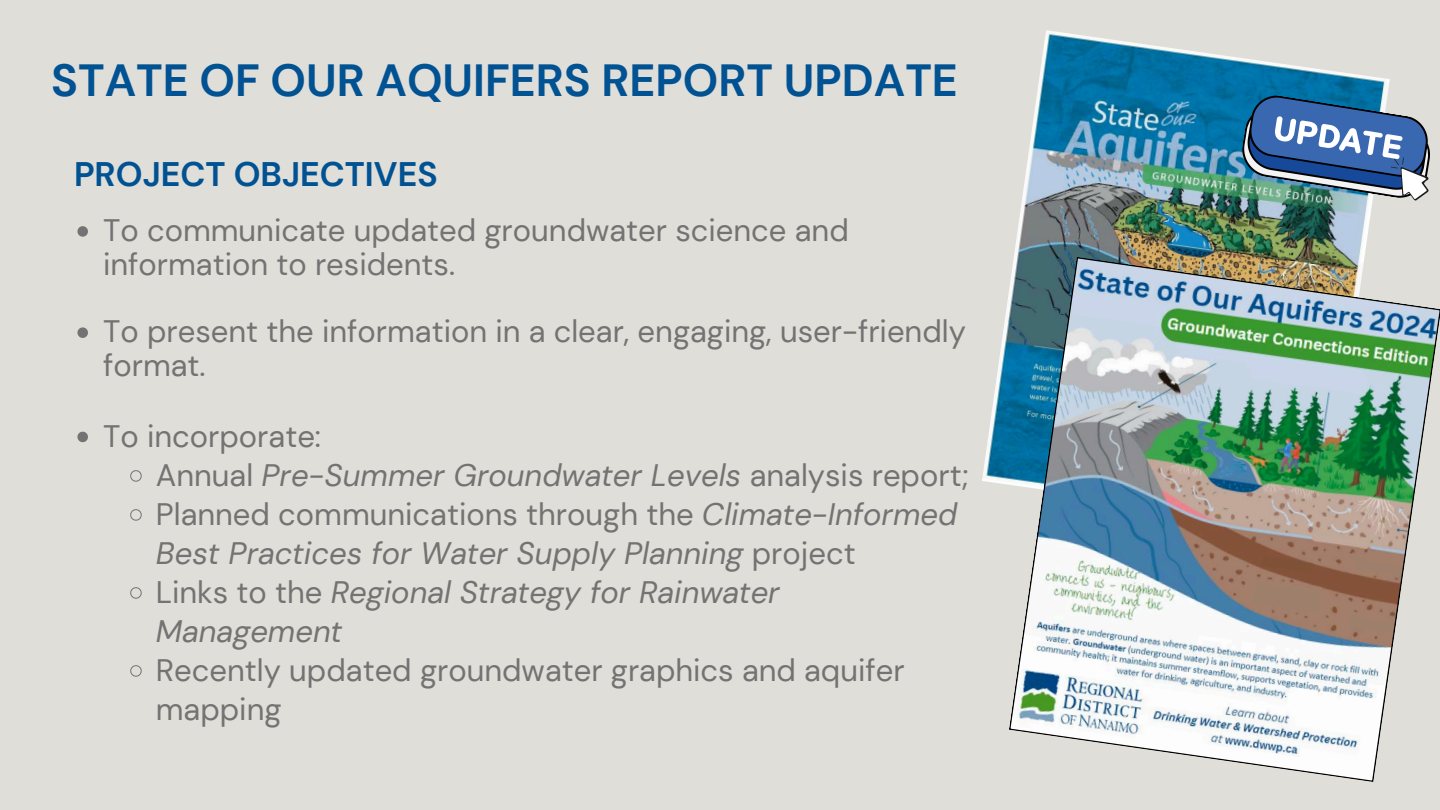
<style>
.page{position:relative;width:1440px;height:810px;background:#e0ded8}
.page>*{position:absolute;margin:0;border:0;box-sizing:border-box;transform-origin:0 0}
.t1{font:700 45px "DM Sans";color:#005293}
.t2{font:700 34px "DM Sans";color:#005293}
.t3{font:31px/33.8px "DM Sans";color:#737373}
.t4{font:italic 31px/39px "DM Sans";color:#737373}
.s1{font-style:normal}
</style>
<div class="page">
<img style="left:982px;top:30px;width:408px;height:455px">
<svg style="left:1238px;top:91px;width:192px;height:112px;background:#5d84aa"></svg>
<svg style="left:77px;top:226px;width:11px;height:11px"></svg>
<svg style="left:77px;top:327px;width:11px;height:11px"></svg>
<svg style="left:77px;top:432px;width:11px;height:10px"></svg>
<svg style="left:130px;top:470px;width:12px;height:12px"></svg>
<svg style="left:130px;top:509px;width:12px;height:12px"></svg>
<svg style="left:130px;top:587px;width:12px;height:12px"></svg>
<svg style="left:130px;top:665px;width:12px;height:12px"></svg>
<img style="left:1009px;top:257px;width:431px;height:525px">
<h1 class="t1" style="left:51px;top:51px;width:908px">STATE OF OUR AQUIFERS REPORT UPDATE</h1>
<p class="t2" style="left:74px;top:153px;width:365px">PROJECT OBJECTIVES</p>
<p class="t3" style="left:103px;top:214px;width:747px">To communicate updated groundwater science and information to residents.</p>
<h2 class="t3" style="left:103px;top:315px;width:864px">To present the information in a clear, engaging, user-friendly format.</h2>
<p class="t3" style="left:103px;top:419px;width:219px">To incorporate:</p>
<p class="t4" style="left:156px;top:456px;width:814px"><span class="s1">Annual</span> Pre-Summer Groundwater Levels <span class="s1">analysis report;</span></p>
<p class="t4" style="left:156px;top:495px;width:803px"><span class="s1">Planned communications through the</span> Climate-Informed<br>Best Practices for Water Supply Planning <span class="s1">project</span></p>
<p class="t4" style="left:156px;top:573px;width:625px"><span class="s1">Links to the</span> Regional Strategy for Rainwater<br>Management</p>
<p class="t3" style="left:156px;top:651px;width:750px;line-height:39px">Recently updated groundwater graphics and aquifer mapping</p>
</div>
